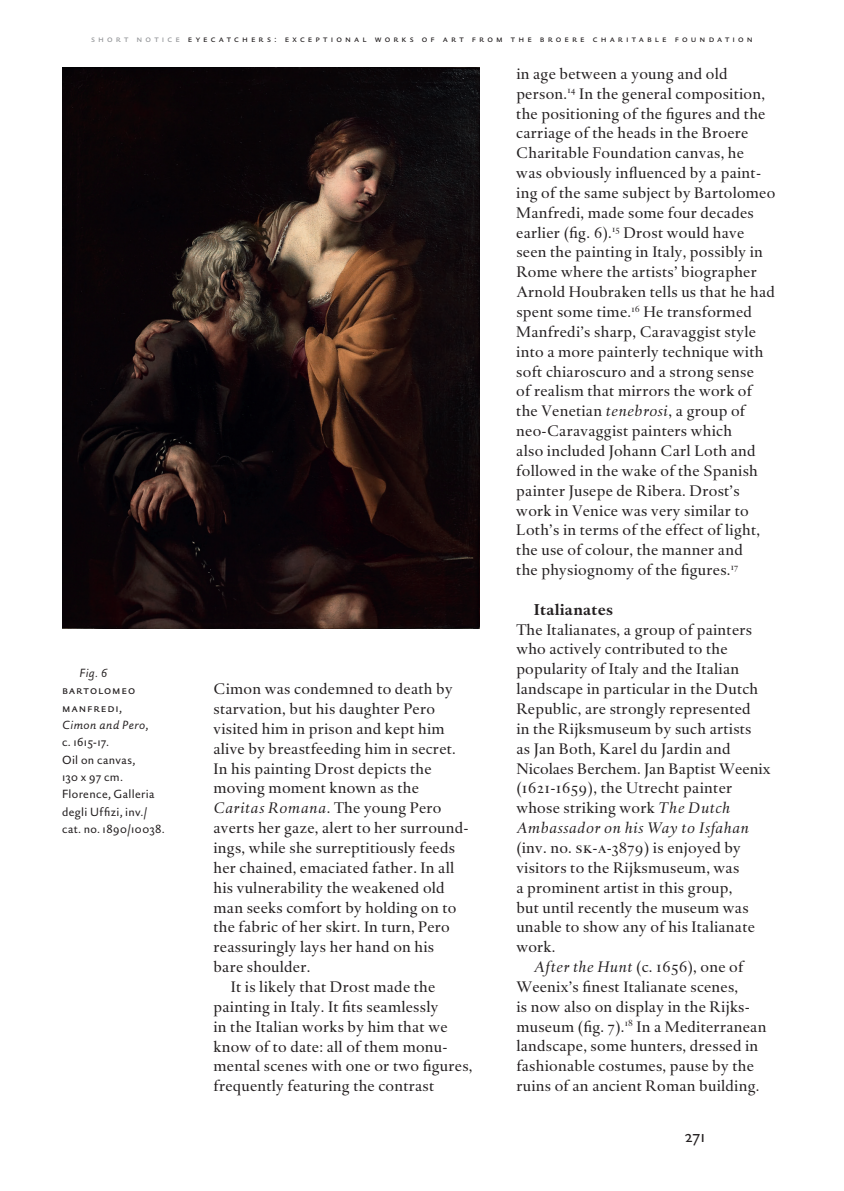
<style>
.page{position:relative;width:844px;height:1191px;background:#fff}
.page>*{position:absolute;margin:0;border:0;box-sizing:border-box;transform-origin:0 0}
.t1{font:17.5px "DTL Haarlemmer Sans DOT";color:#231f20}
.t2{font:15.75px/19.8px "DTL Haarlemmer DOT";letter-spacing:.015em;color:#231f20}
.t3{font:italic 15.75px "DTL Haarlemmer DOT";letter-spacing:.05em;color:#231f20}
.t4{font:700 15.75px "DTL Haarlemmer DOT";letter-spacing:.015em;color:#231f20}
.t5{font:12.25px/17.3px "DTL Haarlemmer Sans DOT";letter-spacing:.035em;color:#231f20}
.t6{font:12.25px/17.3px "DTL Haarlemmer Sans DOT Caps";letter-spacing:.075em;color:#231f20}
.t7{font:italic 12.25px "DTL Haarlemmer Sans DOT";color:#231f20}
.t8{font:9.62px "DTL Haarlemmer Sans DOT Caps";letter-spacing:.325em;color:#231f20}
.s1{color:#939598}
.s2{font-family:"DTL Haarlemmer Sans DOT"}
.s3{font-style:italic}
.s4{font-style:normal}
.s5{font-family:"DTL Haarlemmer DOT Caps"}
</style>
<div class="page">
<img style="left:62px;top:67px;width:417px;height:561px">
<p class="t8" style="left:91px;top:33px;width:663px"><span class="s1">short notice</span> eyecatchers: exceptional works of art from the broere charitable foundation</p>
<p class="t7" style="left:79px;top:665px;width:29px">Fig. 6</p>
<p class="t6" style="left:62px;top:681px;width:75px">bartolomeo manfredi<span class="s2">,</span></p>
<p class="t5" style="left:62px;top:716px;width:104px"><span class="s3">Cimon and Pero</span>,<br>c. 1615-17.<br>Oil on canvas,<br>130 x 97 cm.<br>Florence, Galleria degli Uffizi, inv./ cat. no. 1890/10038.</p>
<p class="t2" style="left:213px;top:679px;width:241px">Cimon was condemned to death by</p>
<p class="t2" style="left:213px;top:699px;width:223px">starvation, but his daughter Pero</p>
<p class="t2" style="left:213px;top:719px;width:233px">visited him in prison and kept him</p>
<p class="t2" style="left:213px;top:739px;width:244px">alive by breastfeeding him in secret.</p>
<p class="t2" style="left:213px;top:758px;width:219px">In his painting Drost depicts the</p>
<p class="t2" style="left:213px;top:778px;width:207px">moving moment known as the</p>
<p class="t3" style="left:213px;top:798px;width:229px">Caritas Romana<span class="s4">. The young Pero</span></p>
<p class="t2" style="left:213px;top:818px;width:255px">averts her gaze, alert to her surround-</p>
<p class="t2" style="left:213px;top:838px;width:243px">ings, while she surreptitiously feeds</p>
<p class="t2" style="left:213px;top:858px;width:242px">her chained, emaciated father. In all</p>
<p class="t2" style="left:213px;top:878px;width:233px">his vulnerability the weakened old</p>
<p class="t2" style="left:213px;top:897px;width:244px">man seeks comfort by holding on to</p>
<p class="t2" style="left:213px;top:917px;width:238px">the fabric of her skirt. In turn, Pero</p>
<p class="t2" style="left:213px;top:937px;width:222px">reassuringly lays her hand on his</p>
<p class="t2" style="left:213px;top:957px;width:98px">bare shoulder.</p>
<p class="t2" style="left:231px;top:977px;width:206px">It is likely that Drost made the</p>
<p class="t2" style="left:213px;top:997px;width:226px">painting in Italy. It fits seamlessly</p>
<p class="t2" style="left:213px;top:1016px;width:236px">in the Italian works by him that we</p>
<p class="t2" style="left:213px;top:1036px;width:234px">know of to date: all of them monu-</p>
<p class="t2" style="left:213px;top:1056px;width:260px">mental scenes with one or two figures,</p>
<p class="t2" style="left:213px;top:1076px;width:222px">frequently featuring the contrast</p>
<p class="t2" style="left:516px;top:64px;width:260px">in age between a young and old person.<sup>14</sup> In the general composition, the positioning of the figures and the carriage of the heads in the Broere Charitable Foundation canvas, he<br>was obviously influenced by a paint&shy;ing of the same subject by Bartolomeo Manfredi, made some four decades earlier (fig. 6).<sup>15</sup> Drost would have seen the painting in Italy, possibly in Rome where the artists’ biographer Arnold Houbraken tells us that he had spent some time.<sup>16</sup> He transformed Manfredi’s sharp, Caravaggist style into a more painterly technique with soft chiaroscuro and a strong sense<br>of realism that mirrors the work of the Venetian <span class="s3">tenebrosi</span>, a group of neo-Caravaggist painters which<br>also included Johann Carl Loth and followed in the wake of the Spanish painter Jusepe de Ribera. Drost’s work in Venice was very similar to Loth’s in terms of the effect of light, the use of colour, the manner and<br>the physiognomy of the figures.<sup>17</sup></p>
<p class="t4" style="left:533px;top:599px;width:81px">Italianates</p>
<p class="t2" style="left:516px;top:620px;width:237px">The Italianates, a group of painters</p>
<p class="t2" style="left:516px;top:639px;width:213px">who actively contributed to the</p>
<p class="t2" style="left:516px;top:659px;width:224px">popularity of Italy and the Italian</p>
<p class="t2" style="left:516px;top:679px;width:243px">landscape in particular in the Dutch</p>
<p class="t2" style="left:516px;top:699px;width:236px">Republic, are strongly represented</p>
<p class="t2" style="left:516px;top:719px;width:237px">in the Rijksmuseum by such artists</p>
<p class="t2" style="left:516px;top:739px;width:216px">as Jan Both, Karel du Jardin and</p>
<p class="t2" style="left:516px;top:758px;width:256px">Nicolaes Berchem. Jan Baptist Weenix</p>
<p class="t2" style="left:516px;top:778px;width:217px">(1621-1659), the Utrecht painter</p>
<p class="t2" style="left:516px;top:798px;width:215px">whose striking work <span class="s3">The Dutch</span></p>
<p class="t3" style="left:516px;top:818px;width:234px">Ambassador on his Way to Isfahan</p>
<p class="t2" style="left:516px;top:838px;width:226px">(inv. no. <span class="s5">sk-a</span>-3879) is enjoyed by</p>
<p class="t2" style="left:516px;top:858px;width:224px">visitors to the Rijksmuseum, was</p>
<p class="t2" style="left:516px;top:878px;width:218px">a prominent artist in this group,</p>
<p class="t2" style="left:516px;top:897px;width:234px">but until recently the museum was</p>
<p class="t2" style="left:516px;top:917px;width:240px">unable to show any of his Italianate</p>
<p class="t2" style="left:516px;top:937px;width:41px">work.</p>
<p class="t2" style="left:533px;top:957px;width:211px"><span class="s3">After the Hunt</span> (c. 1656), one of</p>
<p class="t2" style="left:516px;top:977px;width:223px">Weenix’s finest Italianate scenes,</p>
<p class="t2" style="left:516px;top:997px;width:233px">is now also on display in the Rijks-</p>
<p class="t2" style="left:516px;top:1016px;width:251px">museum (fig. 7).<sup>18</sup> In a Mediterranean</p>
<p class="t2" style="left:516px;top:1036px;width:243px">landscape, some hunters, dressed in</p>
<p class="t2" style="left:516px;top:1056px;width:239px">fashionable costumes, pause by the</p>
<p class="t2" style="left:516px;top:1076px;width:244px">ruins of an ancient Roman building.</p>
<p class="t1" style="left:685px;top:1125px;width:21px">271</p>
</div>
